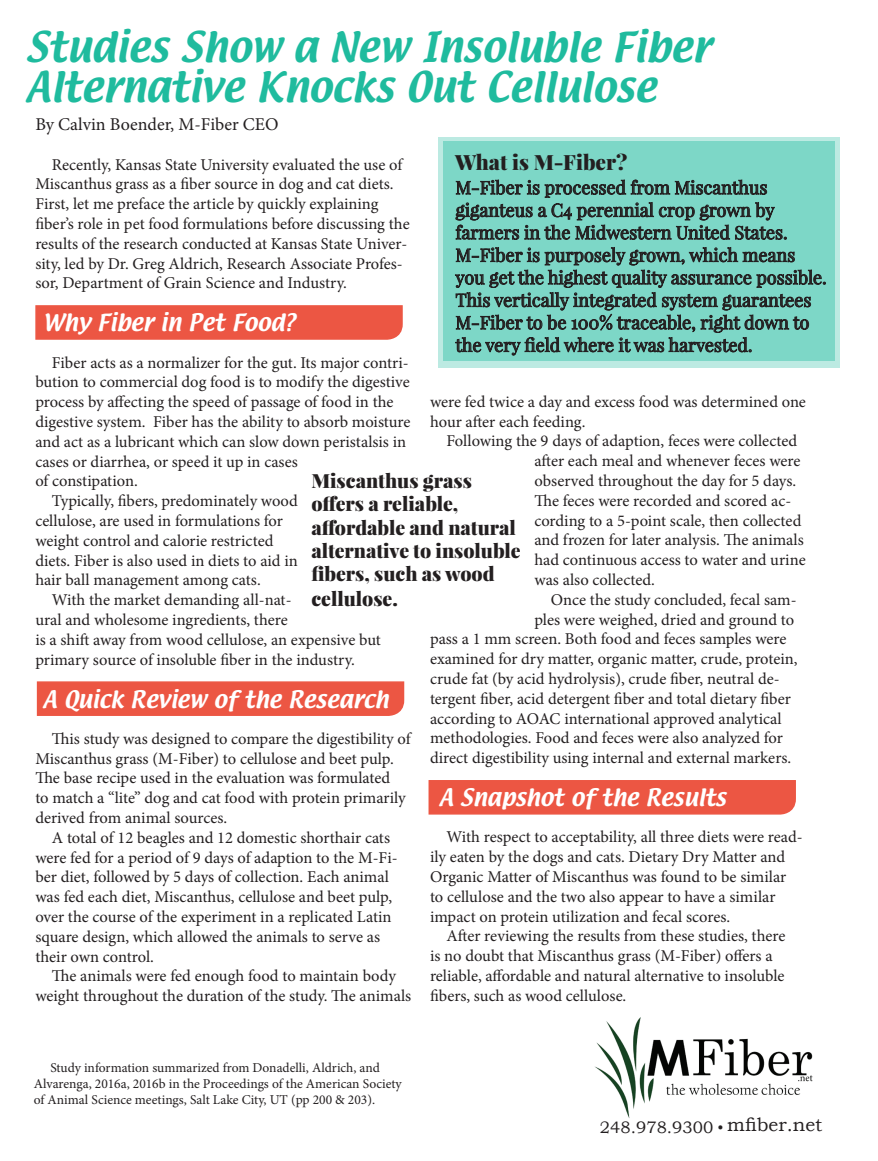
<style>
.page{position:relative;width:878px;height:1161px;background:#fff}
.page>*{position:absolute;margin:0;border:0;box-sizing:border-box;transform-origin:0 0}
.t1{font:36.75px/40px "Textile";color:#1fbb9e}
.t2{font:21px "Textile";color:#fff}
.t3{font:900 21px "Playfair Display";color:#231f20}
.t4{font:900 19.5px/23.5px "Playfair Display";color:#231f20}
.t5{font:18px/22.5px "Playfair Display";color:#231f20}
.t6{font:18px "Minion Pro";color:#231f20}
.t7{font:16.65px "Bookman Old Style";color:#231f20}
.t8{font:16.5px/19.8px "Minion Pro";color:#231f20}
.t9{font:13.5px/16.2px "Minion Pro";color:#231f20}
.s1{font-size:18.9px}
</style>
<div class="page">
<div style="left:438px;top:137px;width:401px;height:230px;background:#bceae2"></div>
<div style="left:443px;top:142px;width:392px;height:219px;background:#7dd7c7"></div>
<div style="left:35px;top:305px;width:368px;height:35px;background:#ec5643"></div>
<svg style="left:455px;top:180px;width:331px;height:60px"></svg>
<svg style="left:455px;top:247px;width:370px;height:108px"></svg>
<img style="left:594px;top:1017px;width:219px;height:101px">
<div style="left:36px;top:681px;width:369px;height:35px;background:#ec5643"></div>
<div style="left:428px;top:780px;width:368px;height:35px;background:#ec5643"></div>
<h1 class="t1" style="left:26px;top:28px;width:686px">Studies Show a New Insoluble Fiber<br>Alternative Knocks Out Cellulose</h1>
<p class="t6" style="left:35px;top:112px;width:245px">By Calvin Boender, M-Fiber CEO</p>
<p class="t3" style="left:455px;top:149px;width:174px">What is M-Fiber?</p>
<p class="t5" style="left:455px;top:176px;width:372px">M-Fiber is processed from Miscanthus giganteus a C4 perennial crop grown by farmers in the Midwestern United States.<br>M-Fiber is purposely grown, which means you get the highest quality assurance possible.<br>This vertically integrated system guarantees M-Fiber to be 100% traceable, right down to the very field where it was harvested.</p>
<p class="t8" style="left:35px;top:155px;width:376px;text-indent:16px">Recently, Kansas State University evaluated the use of Miscanthus grass as a fiber source in dog and cat diets.<br>First, let me preface the article by quickly explaining fiber’s role in pet food formulations before discussing the results of the research conducted at Kansas State Univer&shy;sity, led by Dr. Greg Aldrich, Research Associate Profes&shy;sor, Department of Grain Science and Industry.</p>
<p class="t2" style="left:43px;top:308px;width:254px">Why Fiber in Pet Food?</p>
<p class="t8" style="left:52px;top:353px;width:358px">Fiber acts as a normalizer for the gut. Its major contri-</p>
<p class="t8" style="left:35px;top:372px;width:376px">bution to commercial dog food is to modify the digestive</p>
<p class="t8" style="left:35px;top:392px;width:360px">process by affecting the speed of passage of food in the</p>
<p class="t8" style="left:35px;top:412px;width:376px">digestive system. Fiber has the ability to absorb moisture</p>
<p class="t8" style="left:35px;top:432px;width:372px">and act as a lubricant which can slow down peristalsis in</p>
<p class="t8" style="left:35px;top:452px;width:264px">cases or diarrhea, or speed it up in cases</p>
<p class="t8" style="left:35px;top:471px;width:104px">of constipation.</p>
<p class="t8" style="left:52px;top:491px;width:247px">Typically, fibers, predominately wood</p>
<p class="t8" style="left:35px;top:511px;width:249px">cellulose, are used in formulations for</p>
<p class="t8" style="left:35px;top:531px;width:240px">weight control and calorie restricted</p>
<p class="t8" style="left:35px;top:551px;width:264px">diets. Fiber is also used in diets to aid in</p>
<p class="t8" style="left:35px;top:570px;width:227px">hair ball management among cats.</p>
<p class="t8" style="left:52px;top:590px;width:241px">With the market demanding all-nat-</p>
<p class="t8" style="left:35px;top:610px;width:254px">ural and wholesome ingredients, there</p>
<p class="t8" style="left:35px;top:630px;width:347px">is a shift away from wood cellulose, an expensive but</p>
<p class="t8" style="left:35px;top:650px;width:321px">primary source of insoluble fiber in the industry.</p>
<p class="t8" style="left:430px;top:392px;width:377px">were fed twice a day and excess food was determined one hour after each feeding.</p>
<p class="t8" style="left:534px;top:431px;width:273px;text-indent:-88px">Following the 9 days of adaption, feces were collected after each meal and whenever feces were observed throughout the day for 5 days.<br>The feces were recorded and scored ac&shy;cording to a 5-point scale, then collected and frozen for later analysis. The animals had continuous access to water and urine was also collected.</p>
<p class="t8" style="left:551px;top:590px;width:247px">Once the study concluded, fecal sam-</p>
<p class="t8" style="left:534px;top:610px;width:261px">ples were weighed, dried and ground to</p>
<p class="t8" style="left:430px;top:629px;width:358px">pass a 1 mm screen. Both food and feces samples were</p>
<p class="t8" style="left:430px;top:649px;width:369px">examined for dry matter, organic matter, crude, protein,</p>
<p class="t8" style="left:430px;top:669px;width:351px">crude fat (by acid hydrolysis), crude fiber, neutral de-</p>
<p class="t8" style="left:430px;top:689px;width:362px">tergent fiber, acid detergent fiber and total dietary fiber</p>
<p class="t8" style="left:430px;top:709px;width:353px">according to AOAC international approved analytical</p>
<p class="t8" style="left:430px;top:728px;width:354px">methodologies. Food and feces were also analyzed for</p>
<p class="t8" style="left:430px;top:748px;width:362px">direct digestibility using internal and external markers.</p>
<p class="t4" style="left:311px;top:468px;width:211px">Miscanthus grass offers a reliable, affordable and natural alternative to insoluble fibers, such as wood cellulose.</p>
<p class="t2" style="left:43px;top:685px;width:347px">A Quick Review of the Research</p>
<p class="t8" style="left:35px;top:729px;width:377px;text-indent:16px">This study was designed to compare the digestibility of Miscanthus grass (M-Fiber) to cellulose and beet pulp.<br>The base recipe used in the evaluation was formulated<br>to match a “lite” dog and cat food with protein primarily derived from animal sources.</p>
<p class="t8" style="left:35px;top:828px;width:364px;text-indent:16px">A total of 12 beagles and 12 domestic shorthair cats were fed for a period of 9 days of adaption to the M-Fi&shy;ber diet, followed by 5 days of collection. Each animal was fed each diet, Miscanthus, cellulose and beet pulp, over the course of the experiment in a replicated Latin square design, which allowed the animals to serve as their own control.</p>
<p class="t8" style="left:35px;top:966px;width:377px;text-align:center">The animals were fed enough food to maintain body weight throughout the duration of the study. The animals</p>
<p class="t2" style="left:439px;top:783px;width:288px">A Snapshot of the Results</p>
<p class="t8" style="left:430px;top:827px;width:374px;text-indent:16px">With respect to acceptability, all three diets were read&shy;ily eaten by the dogs and cats. Dietary Dry Matter and Organic Matter of Miscanthus was found to be similar to cellulose and the two also appear to have a similar impact on protein utilization and fecal scores.</p>
<p class="t8" style="left:430px;top:926px;width:357px;text-indent:16px">After reviewing the results from these studies, there is no doubt that Miscanthus grass (M-Fiber) offers a reliable, affordable and natural alternative to insoluble fibers, such as wood cellulose.</p>
<p class="t9" style="left:34px;top:1059px;width:369px;text-indent:16px">Study information summarized from Donadelli, Aldrich, and<br>Alvarenga, 2016a, 2016b in the Proceedings of the American Society of Animal Science meetings, Salt Lake City, UT (pp 200 &amp; 203).</p>
<p class="t7" style="left:600px;top:1117px;width:224px">248.978.9300 <sup>.</sup><span class="s1">mfiber.net</span></p>
</div>
